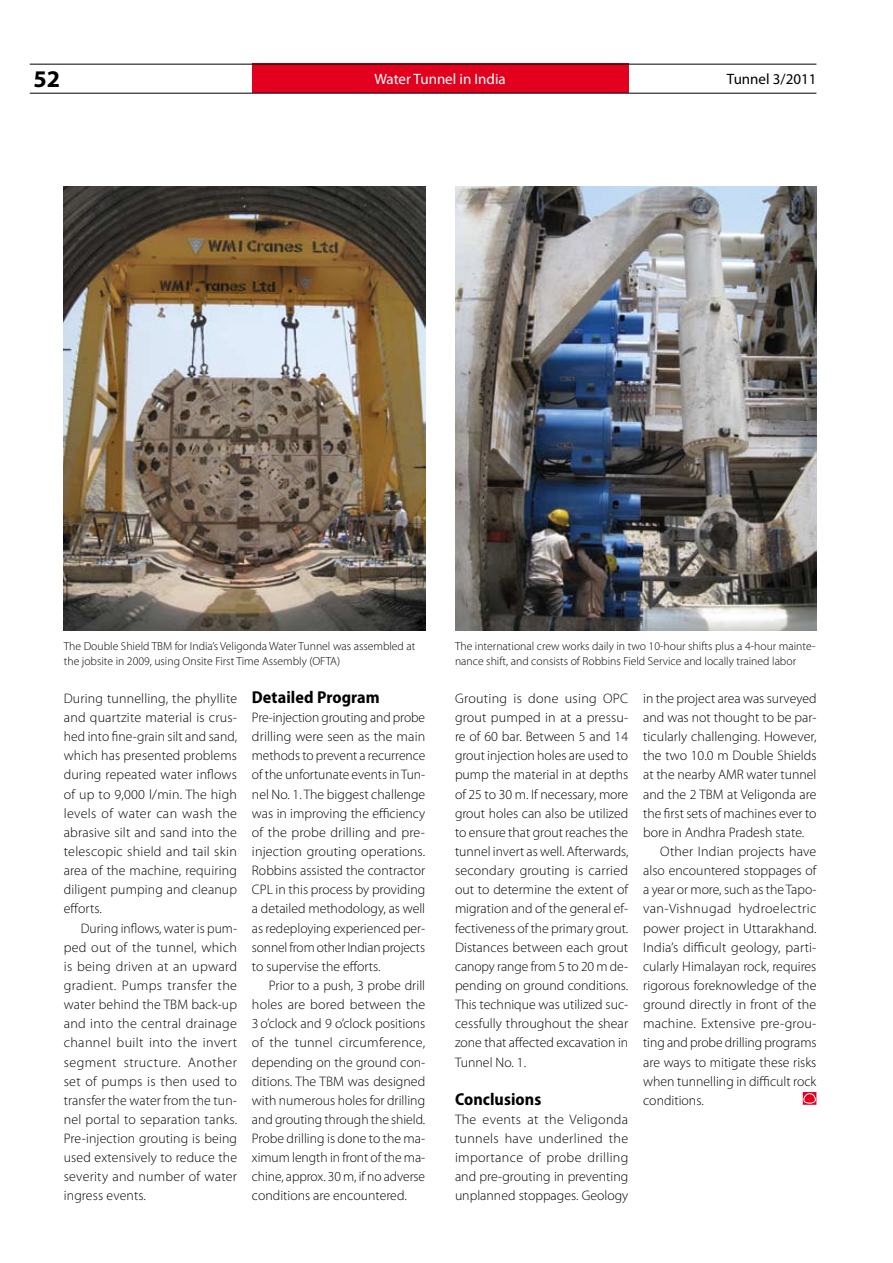
<style>
.page{position:relative;width:893px;height:1263px;background:#fff}
.page>*{position:absolute;margin:0;border:0;box-sizing:border-box;transform-origin:0 0}
.t1{font:700 24px "Myriad Pro";color:#000}
.t2{font:700 semi-condensed 17.25px "Myriad Pro";letter-spacing:.005em;color:#000}
.t3{font:15px "Myriad Pro";color:#fff}
.t4{font:15px "Myriad Pro";color:#000}
.t5{font:300 13.8px/19.2px "Myriad Pro";color:#000;text-align:justify}
.t6{font:300 13.8px "Myriad Pro";letter-spacing:.025em;color:#000}
.t7{font:300 11.7px/15px "Myriad Pro";color:#000}
</style>
<div class="page">
<div style="left:252px;top:64px;width:376px;height:29px;background:#e3001f"></div>
<hr style="left:30px;top:64px;width:786px;height:1px;background:#000">
<hr style="left:30px;top:93px;width:786px;height:1px;background:#000">
<img style="left:64px;top:186px;width:361px;height:445px">
<img style="left:455px;top:186px;width:361px;height:445px">
<svg style="left:803px;top:1092px;width:13px;height:13px"></svg>
<h1 class="t1" style="left:33px;top:63px;width:28px">52</h1>
<p class="t3" style="left:374px;top:70px;width:133px">Water Tunnel in India</p>
<p class="t4" style="left:727px;top:70px;width:91px">Tunnel 3/2011</p>
<p class="t7" style="left:64px;top:638px;width:353px">The Double Shield TBM for India’s Veligonda Water Tunnel was assembled at the jobsite in 2009, using Onsite First Time Assembly (OFTA)</p>
<p class="t7" style="left:455px;top:638px;width:362px">The international crew works daily in two 10-hour shifts plus a 4-hour mainte&shy;nance shift, and consists of Robbins Field Service and locally trained labor</p>
<p class="t5" style="left:64px;top:689px;width:175px">During tunnelling, the phyllite and quartzite material is crus&shy;hed into fine-grain silt and sand, which has presented problems during repeated water inflows of up to 9,000 l/min. The high levels of water can wash the abrasive silt and sand into the telescopic shield and tail skin area of the machine, requiring diligent pumping and cleanup efforts.</p>
<p class="t5" style="left:64px;top:918px;width:175px;text-indent:17px">During inflows, water is pum&shy;ped out of the tunnel, which is being driven at an upward gradient. Pumps transfer the water behind the TBM back-up and into the central drainage channel built into the invert segment structure. Another set of pumps is then used to transfer the water from the tun&shy;nel portal to separation tanks.<br>Pre-injection grouting is being used extensively to reduce the severity and number of water ingress events.</p>
<p class="t2" style="left:252px;top:687px;width:129px">Detailed Program</p>
<p class="t5" style="left:252px;top:708px;width:175px">Pre-injection grouting and probe drilling were seen as the main methods to prevent a recurrence of the unfortunate events in Tun&shy;nel No. 1. The biggest challenge was in improving the efficiency of the probe drilling and pre&shy;injection grouting operations.<br>Robbins assisted the contractor CPL in this process by providing a detailed methodology, as well as redeploying experienced per&shy;sonnel from other Indian projects to supervise the efforts.</p>
<p class="t5" style="left:252px;top:976px;width:175px;text-indent:17px">Prior to a push, 3 probe drill holes are bored between the 3o’clock and 9 o’clock positions of the tunnel circumference, depending on the ground con&shy;ditions. The TBM was designed with numerous holes for drilling and grouting through the shield.<br>Probe drilling is done to the ma&shy;ximum length in front of the ma&shy;chine, approx. 30 m, if no adverse conditions are encountered.</p>
<p class="t5" style="left:455px;top:689px;width:175px">Grouting is done using OPC grout pumped in at a pressu&shy;re of 60 bar. Between 5 and 14 grout injection holes are used to pump the material in at depths of 25 to 30 m. If necessary, more grout holes can also be utilized to ensure that grout reaches the tunnel invert as well. Afterwards, secondary grouting is carried out to determine the extent of migration and of the general ef&shy;fectiveness of the primary grout.<br>Distances between each grout canopy range from 5 to 20 m de&shy;pending on ground conditions.<br>This technique was utilized suc&shy;cessfully throughout the shear zone that affected excavation in Tunnel No. 1.</p>
<p class="t2" style="left:455px;top:1089px;width:88px">Conclusions</p>
<p class="t5" style="left:455px;top:1109px;width:175px">The events at the Veligonda tunnels have underlined the importance of probe drilling and pre-grouting in preventing unplanned stoppages. Geology</p>
<p class="t5" style="left:643px;top:689px;width:175px">in the project area was surveyed</p>
<p class="t5" style="left:643px;top:708px;width:175px">and was not thought to be par-</p>
<p class="t5" style="left:643px;top:727px;width:175px">ticularly challenging. However,</p>
<p class="t5" style="left:643px;top:746px;width:175px">the two 10.0 m Double Shields</p>
<p class="t5" style="left:643px;top:765px;width:175px">at the nearby AMR water tunnel</p>
<p class="t5" style="left:643px;top:784px;width:175px">and the 2 TBM at Veligonda are</p>
<p class="t5" style="left:643px;top:803px;width:175px">the first sets of machines ever to</p>
<p class="t5" style="left:643px;top:822px;width:163px">bore in Andhra Pradesh state.</p>
<p class="t5" style="left:660px;top:842px;width:158px">Other Indian projects have</p>
<p class="t5" style="left:643px;top:861px;width:175px">also encountered stoppages of</p>
<p class="t5" style="left:643px;top:880px;width:175px">a year or more, such as the Tapo-</p>
<p class="t6" style="left:643px;top:900px;width:175px">van-Vishnugad hydroelectric</p>
<p class="t5" style="left:643px;top:918px;width:175px">power project in Uttarakhand.</p>
<p class="t5" style="left:643px;top:937px;width:175px">India’s difficult geology, parti-</p>
<p class="t5" style="left:643px;top:956px;width:175px">cularly Himalayan rock, requires</p>
<p class="t5" style="left:643px;top:976px;width:175px">rigorous foreknowledge of the</p>
<p class="t5" style="left:643px;top:995px;width:175px">ground directly in front of the</p>
<p class="t5" style="left:643px;top:1014px;width:175px">machine. Extensive pre-grou-</p>
<p class="t5" style="left:643px;top:1033px;width:175px">ting and probe drilling programs</p>
<p class="t5" style="left:643px;top:1052px;width:175px">are ways to mitigate these risks</p>
<p class="t5" style="left:643px;top:1071px;width:175px">when tunnelling in difficult rock</p>
<p class="t5" style="left:643px;top:1090px;width:62px">conditions.</p>
</div>
